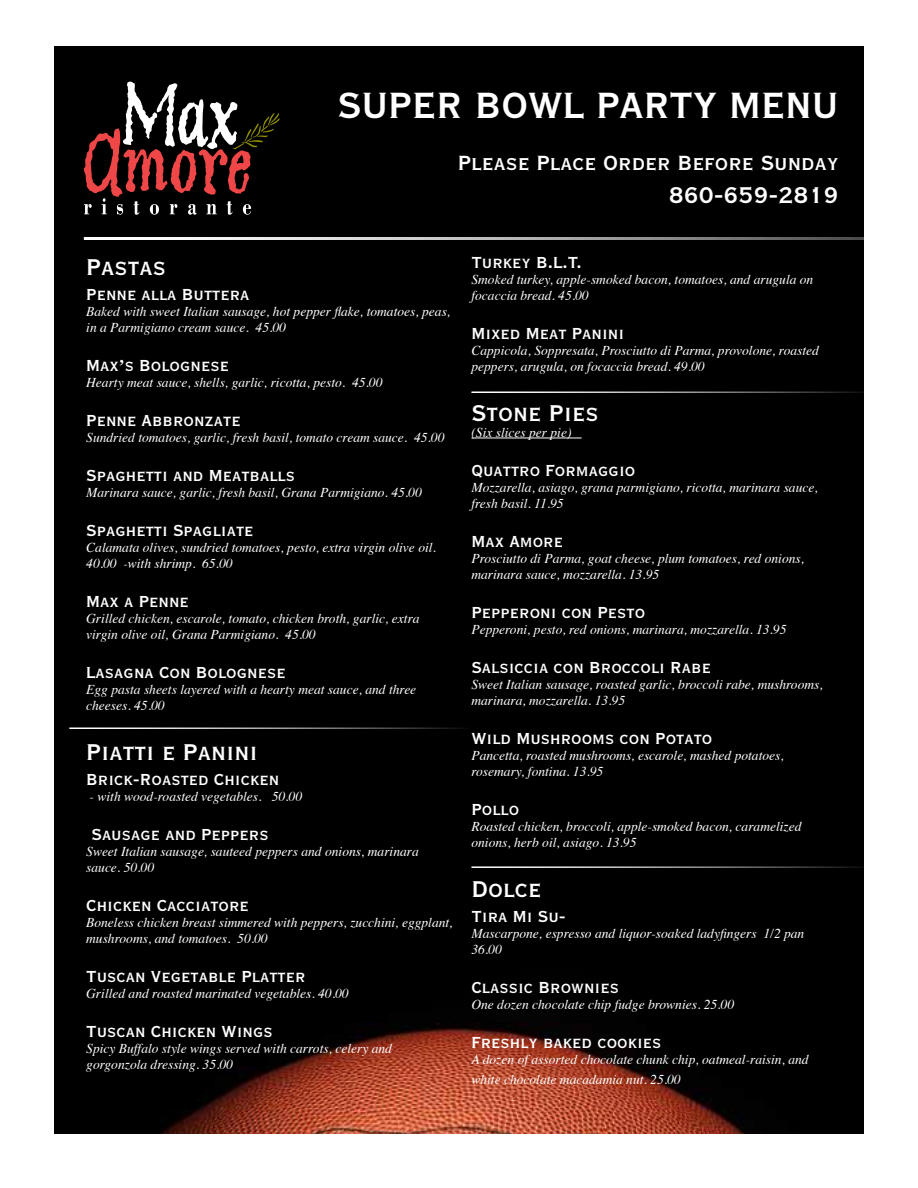
<style>
.page{position:relative;width:918px;height:1188px;background:#fff}
.page>*{position:absolute;margin:0;border:0;box-sizing:border-box;transform-origin:0 0}
.t1{font:48px "Copperplate Thirty BC";color:#fff}
.t2{font:30px "Copperplate Thirty BC";color:#fff}
.t3{font:27px "Copperplate Thirty BC";color:#fff}
.t4{font:21px "Copperplate Thirty BC";color:#fff}
.t5{font:italic 13.5px/16.2px "Times";color:#fff}
</style>
<div class="page">
<div style="left:54px;top:46px;width:810px;height:1088px;background:#000"></div>
<img style="left:69px;top:727px;width:676px;height:407px">
<hr style="left:471px;top:438px;width:111px;height:1px;background:#fff">
<hr style="left:84px;top:237px;width:834px;height:3px;background:#fff">
<hr style="left:69px;top:728px;width:402px;height:1px;background:#fff">
<hr style="left:471px;top:392px;width:403px;height:1px;background:#fff">
<hr style="left:471px;top:866px;width:403px;height:2px;background:#fff">
<svg style="left:83px;top:81px;width:197px;height:134px"></svg>
<h1 class="t1" style="left:338px;top:82px;width:503px">SUPER BOWL PARTY MENU</h1>
<h3 class="t3" style="left:458px;top:150px;width:382px">Please Place Order Before Sunday</h3>
<h2 class="t2" style="left:669px;top:181px;width:171px">860-659-2819</h2>
<h2 class="t2" style="left:86px;top:252px;width:81px">Pastas</h2>
<h3 class="t4" style="left:86px;top:284px;width:165px">Penne alla Buttera</h3>
<p class="t5" style="left:86px;top:302px;width:366px">Baked with sweet Italian sausage, hot pepper flake, tomatoes, peas, in a Parmigiano cream sauce. 45.00</p>
<h3 class="t4" style="left:86px;top:355px;width:144px">Max’s Bolognese</h3>
<p class="t5" style="left:86px;top:374px;width:298px">Hearty meat sauce, shells, garlic, ricotta, pesto. 45.00</p>
<h3 class="t4" style="left:86px;top:410px;width:156px">Penne Abbronzate</h3>
<p class="t5" style="left:86px;top:428px;width:360px">Sundried tomatoes, garlic, fresh basil, tomato cream sauce. 45.00</p>
<h3 class="t4" style="left:86px;top:465px;width:210px">Spaghetti and Meatballs</h3>
<p class="t5" style="left:86px;top:483px;width:337px">Marinara sauce, garlic, fresh basil, Grana Parmigiano. 45.00</p>
<h3 class="t4" style="left:86px;top:520px;width:169px">Spaghetti Spagliate</h3>
<p class="t5" style="left:86px;top:538px;width:351px">Calamata olives, sundried tomatoes, pesto, extra virgin olive oil.<br>40.00 -with shrimp. 65.00</p>
<h3 class="t4" style="left:86px;top:591px;width:104px">Max a Penne</h3>
<p class="t5" style="left:86px;top:609px;width:335px">Grilled chicken, escarole, tomato, chicken broth, garlic, extra virgin olive oil, Grana Parmigiano. 45.00</p>
<h3 class="t4" style="left:86px;top:662px;width:201px">Lasagna Con Bolognese</h3>
<p class="t5" style="left:86px;top:680px;width:332px">Egg pasta sheets layered with a hearty meat sauce, and three cheeses. 45.00</p>
<h2 class="t2" style="left:86px;top:737px;width:173px">Piatti e Panini</h2>
<h3 class="t4" style="left:86px;top:769px;width:195px">Brick-Roasted Chicken</h3>
<p class="t5" style="left:90px;top:788px;width:214px">- with wood-roasted vegetables. 50.00</p>
<h3 class="t4" style="left:92px;top:824px;width:179px">Sausage and Peppers</h3>
<p class="t5" style="left:86px;top:842px;width:334px">Sweet Italian sausage, sauteed peppers and onions, marinara sauce. 50.00</p>
<h3 class="t4" style="left:86px;top:895px;width:164px">Chicken Cacciatore</h3>
<p class="t5" style="left:86px;top:914px;width:368px">Boneless chicken breast simmered with peppers, zucchini, eggplant, mushrooms, and tomatoes. 50.00</p>
<h3 class="t4" style="left:86px;top:966px;width:221px">Tuscan Vegetable Platter</h3>
<p class="t5" style="left:86px;top:985px;width:264px">Grilled and roasted marinated vegetables. 40.00</p>
<h3 class="t4" style="left:86px;top:1021px;width:188px">Tuscan Chicken Wings</h3>
<p class="t5" style="left:86px;top:1040px;width:307px">Spicy Buffalo style wings served with carrots, celery and gorgonzola dressing. 35.00</p>
<h3 class="t4" style="left:471px;top:252px;width:112px">Turkey B.L.T.</h3>
<p class="t5" style="left:471px;top:271px;width:343px">Smoked turkey, apple-smoked bacon, tomatoes, and arugula on focaccia bread. 45.00</p>
<h3 class="t4" style="left:471px;top:323px;width:154px">Mixed Meat Panini</h3>
<p class="t5" style="left:471px;top:342px;width:349px">Cappicola, Soppresata, Prosciutto di Parma, provolone, roasted peppers, arugula, on focaccia bread. 49.00</p>
<h2 class="t2" style="left:471px;top:398px;width:129px">Stone Pies</h2>
<p class="t5" style="left:471px;top:424px;width:102px">(Six slices per pie)</p>
<h3 class="t4" style="left:471px;top:460px;width:165px">Quattro Formaggio</h3>
<p class="t5" style="left:471px;top:478px;width:348px">Mozzarella, asiago, grana parmigiano, ricotta, marinara sauce, fresh basil. 11.95</p>
<h3 class="t4" style="left:471px;top:531px;width:93px">Max Amore</h3>
<p class="t5" style="left:471px;top:550px;width:334px">Prosciutto di Parma, goat cheese, plum tomatoes, red onions, marinara sauce, mozzarella. 13.95</p>
<h3 class="t4" style="left:471px;top:602px;width:175px">Pepperoni con Pesto</h3>
<p class="t5" style="left:471px;top:621px;width:317px">Pepperoni, pesto, red onions, marinara, mozzarella. 13.95</p>
<h3 class="t4" style="left:471px;top:657px;width:241px">Salsiccia con Broccoli Rabe</h3>
<p class="t5" style="left:471px;top:676px;width:353px">Sweet Italian sausage, roasted garlic, broccoli rabe, mushrooms, marinara, mozzarella. 13.95</p>
<h3 class="t4" style="left:471px;top:728px;width:242px">Wild Mushrooms con Potato</h3>
<p class="t5" style="left:471px;top:747px;width:314px">Pancetta, roasted mushrooms, escarole, mashed potatoes, rosemary, fontina. 13.95</p>
<h3 class="t4" style="left:471px;top:799px;width:49px">Pollo</h3>
<p class="t5" style="left:471px;top:818px;width:332px">Roasted chicken, broccoli, apple-smoked bacon, caramelized onions, herb oil, asiago. 13.95</p>
<h2 class="t2" style="left:471px;top:874px;width:71px">Dolce</h2>
<h3 class="t4" style="left:471px;top:906px;width:96px">Tira Mi Su-</h3>
<p class="t5" style="left:471px;top:925px;width:334px">Mascarpone, espresso and liquor-soaked ladyfingers 1/2 pan<br>36.00</p>
<h3 class="t4" style="left:471px;top:977px;width:149px">Classic Brownies</h3>
<p class="t5" style="left:471px;top:996px;width:264px">One dozen chocolate chip fudge brownies. 25.00</p>
<h3 class="t4" style="left:471px;top:1032px;width:192px">Freshly baked cookies</h3>
<p class="t5" style="left:471px;top:1049px;width:339px;line-height:19.8px">A dozen of assorted chocolate chunk chip, oatmeal-raisin, and white chocolate macadamia nut. 25.00</p>
</div>
